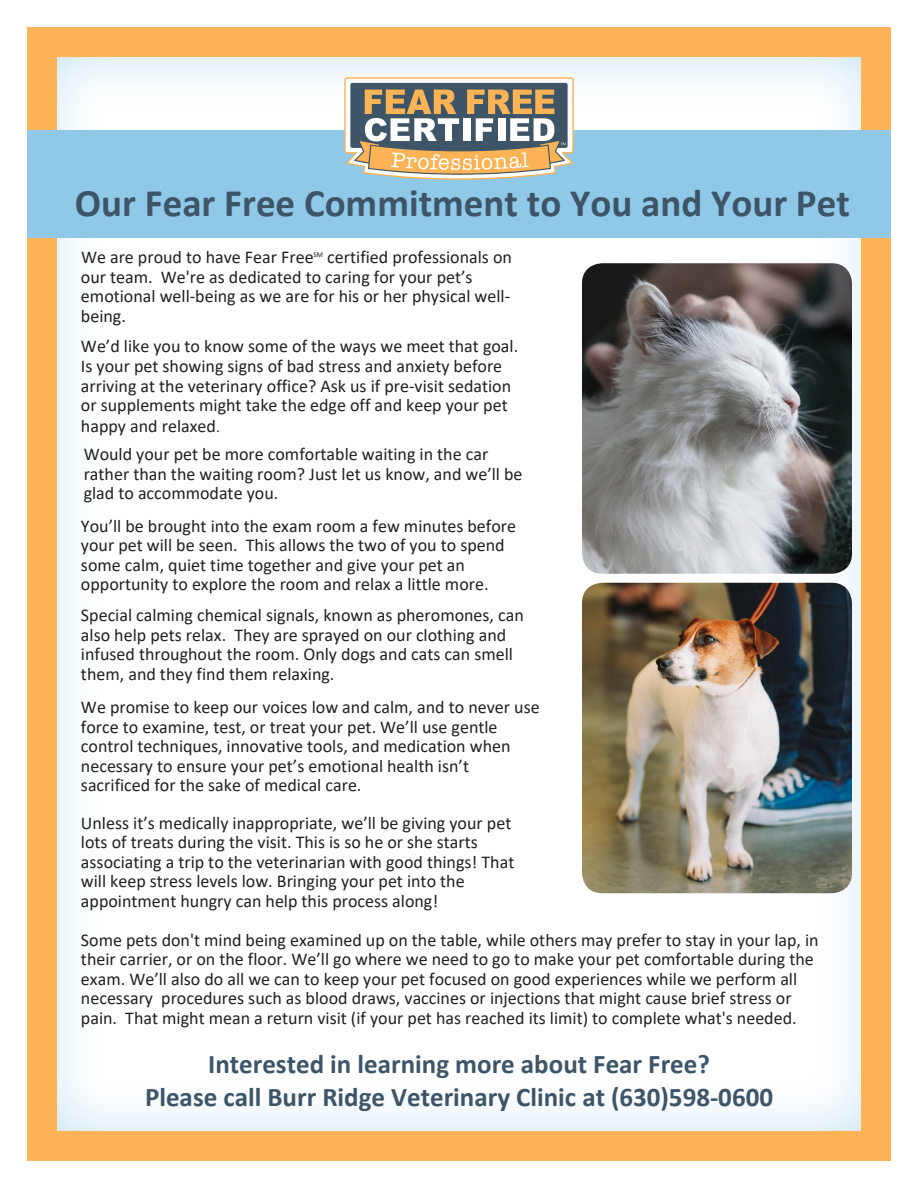
<style>
.page{position:relative;width:918px;height:1188px;background:#fff}
.page>*{position:absolute;margin:0;border:0;box-sizing:border-box;transform-origin:0 0}
.t1{font:700 39px "Calibri";color:#3d5567}
.t2{font:700 27px/32.4px "Calibri";color:#3d5567;text-align:center}
.t3{font:18px/19.5px "Calibri";color:#231f20}
.t4{font:7.35px "Calibri";color:#231f20}
.s1{font-family:"URW Geometric"}
</style>
<div class="page">
<div style="left:27px;top:27px;width:864px;height:1134px;border:30px solid #fbb355"></div>
<div style="left:27px;top:130px;width:864px;height:108px;background:#90c8e8"></div>
<img style="left:582px;top:583px;width:270px;height:310px">
<img style="left:582px;top:263px;width:270px;height:311px">
<svg style="left:344px;top:77px;width:230px;height:103px"></svg>
<h1 class="t1" style="left:75px;top:176px;width:777px">Our Fear Free Commitment to You and Your Pet</h1>
<p class="t3" style="left:81px;top:247px;width:433px;text-indent:246px">certified professionals on our team. We're as dedicated to caring for your pet’s emotional well-being as we are for his or her physical well&shy;being.</p>
<p class="t3" style="left:81px;top:336px;width:439px;line-height:20.1px">We’d like you to know some of the ways we meet that goal.<br>Is your pet showing signs of bad stress and anxiety before arriving at the veterinary office? Ask us if pre-visit sedation or supplements might take the edge off and keep your pet happy and relaxed<span class="s1">.</span></p>
<p class="t3" style="left:84px;top:444px;width:440px">Would your pet be more comfortable waiting in the car rather than the waiting room? Just let us know, and we’ll be glad to accommodate you.</p>
<p class="t3" style="left:81px;top:515px;width:437px">You’ll be brought into the exam room a few minutes before your pet will be seen. This allows the two of you to spend some calm, quiet time together and give your pet an opportunity to explore the room and relax a little more.</p>
<p class="t3" style="left:81px;top:605px;width:444px">Special calming chemical signals, known as pheromones, can also help pets relax. They are sprayed on our clothing and infused throughout the room. Only dogs and cats can smell them, and they find them relaxing.</p>
<p class="t3" style="left:81px;top:697px;width:460px">We promise to keep our voices low and calm, and to never use force to examine, test, or treat your pet. We’ll use gentle control techniques, innovative tools, and medication when necessary to ensure your pet’s emotional health isn’t sacrificed for the sake of medical care.</p>
<p class="t3" style="left:81px;top:813px;width:435px">Unless it’s medically inappropriate, we’ll be giving your pet lots of treats during the visit. This is so he or she starts associating a trip to the veterinarian with good things! That will keep stress levels low. Bringing your pet into the appointment hungry can help this process along!</p>
<p class="t3" style="left:81px;top:930px;width:739px">Some pets don't mind being examined up on the table, while others may prefer to stay in your lap, in their carrier, or on the floor. We’ll go where we need to go to make your pet comfortable during the exam. We’ll also do all we can to keep your pet focused on good experiences while we perform all necessary procedures such as blood draws, vaccines or injections that might cause brief stress or pain. That might mean a return visit (if your pet has reached its limit) to complete what's needed.</p>
<p class="t3" style="left:81px;top:247px;width:234px">We are proud to have Fear Free</p>
<p class="t4" style="left:314px;top:250px;width:11px">SM</p>
<h2 class="t2" style="left:145px;top:1048px;width:630px">Interested in learning more about Fear Free?<br>Please call Burr Ridge Veterinary Clinic at (630)598-0600</h2>
</div>
